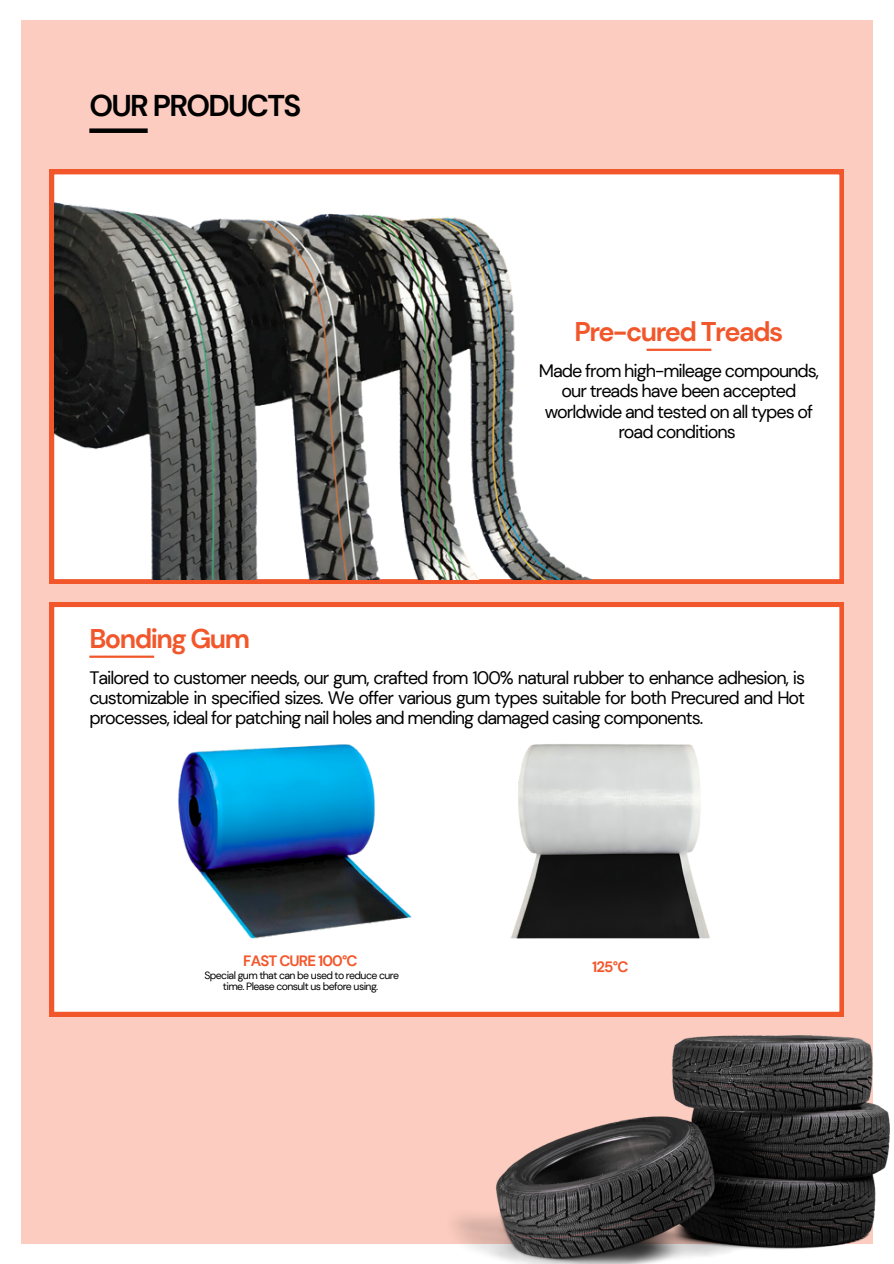
<style>
.page{position:relative;width:894px;height:1264px;background:#fff}
.page>*{position:absolute;margin:0;border:0;box-sizing:border-box;transform-origin:0 0}
.t1{font:700 30px "DM Sans";letter-spacing:-.055em;color:#000}
.t2{font:700 27px "DM Sans";letter-spacing:-.055em;color:#f2572b}
.t3{font:18px/20.2px "DM Sans";letter-spacing:-.055em;color:#000;text-align:center}
.t4{font:700 15px "DM Sans";letter-spacing:-.055em;color:#f2572b}
.t5{font:10.5px/11.4px "DM Sans";letter-spacing:-.055em;color:#000;text-align:center}
</style>
<div class="page">
<div style="left:21px;top:20px;width:851px;height:1223px;background:#fbccbf"></div>
<img style="left:446px;top:1035px;width:443px;height:228px">
<div style="left:89px;top:128px;width:59px;height:5px;background:#000"></div>
<svg style="left:50px;top:170px;width:793px;height:413px"></svg>
<img style="left:54px;top:170px;width:551px;height:409px">
<hr style="left:646px;top:349px;width:65px;height:2px;background:#f2572b">
<div style="left:50px;top:602px;width:793px;height:414px;background:#fff"></div>
<hr style="left:89px;top:655px;width:65px;height:3px;background:#f2572b">
<img style="left:177px;top:741px;width:237px;height:200px">
<img style="left:505px;top:741px;width:206px;height:200px">
<p class="t1" style="left:89px;top:86px;width:213px">OUR PRODUCTS</p>
<h3 class="t2" style="left:574px;top:314px;width:210px">Pre-cured Treads</h3>
<h2 class="t3" style="left:538px;top:361px;width:282px">Made from high-mileage compounds, our treads have been accepted worldwide and tested on all types of road conditions</h2>
<h3 class="t2" style="left:89px;top:621px;width:162px">Bonding Gum</h3>
<p class="t3" style="left:89px;top:667px;width:717px;text-align:justify">Tailored to customer needs, our gum, crafted from 100% natural rubber to enhance adhesion, is customizable in specified sizes. We offer various gum types suitable for both Precured and Hot processes, ideal for patching nail holes and mending damaged casing components.</p>
<p class="t4" style="left:243px;top:951px;width:116px">FAST CURE 100°C</p>
<h4 class="t5" style="left:204px;top:969px;width:196px">Special gum that can be used to reduce cure time. Please consult us before using.</h4>
<p class="t4" style="left:592px;top:956px;width:38px">125°C</p>
</div>
